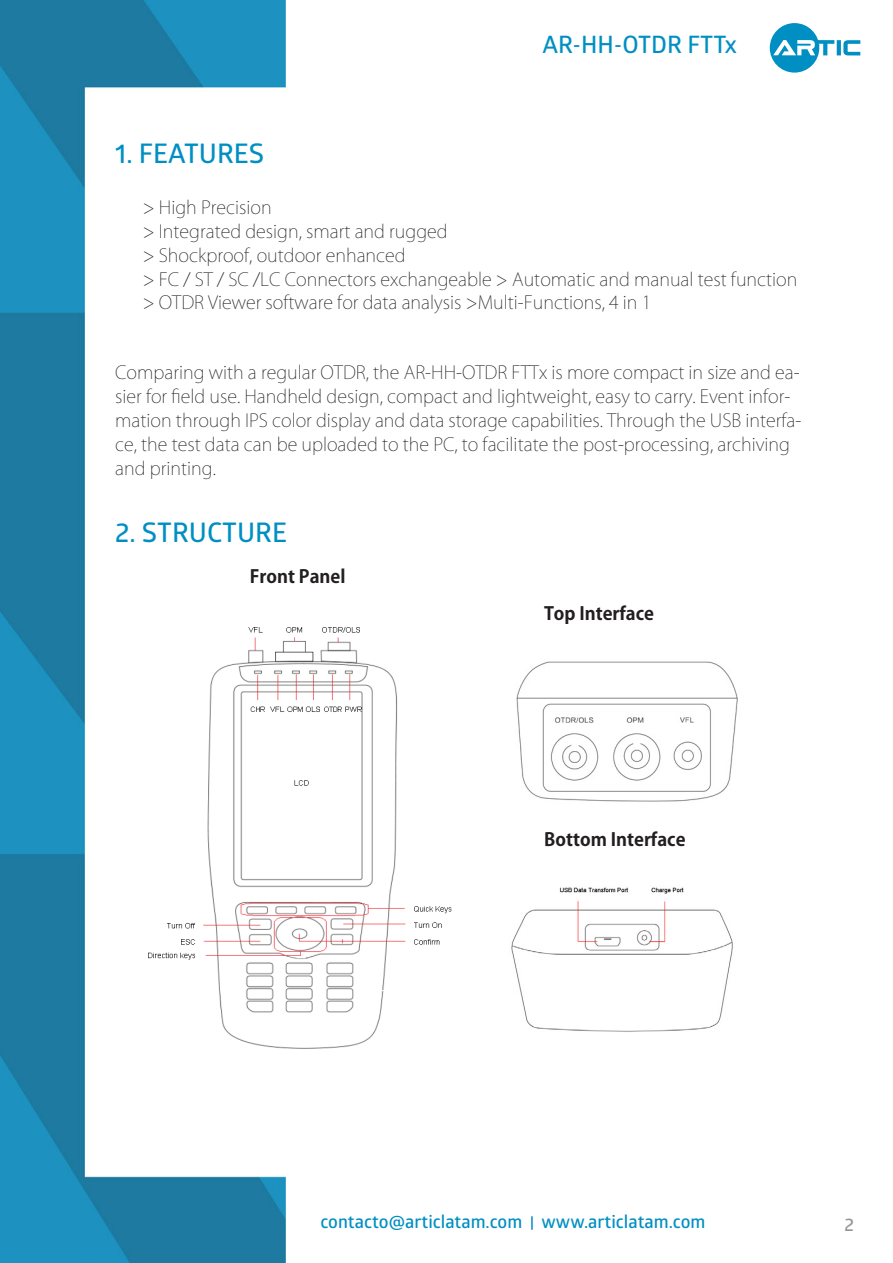
<style>
.page{position:relative;width:893px;height:1263px;background:#fff}
.page>*{position:absolute;margin:0;border:0;box-sizing:border-box;transform-origin:0 0}
.t1{font:27px "Glober Bold Free";color:#008fc2}
.t2{font:24px "Glober Bold Free";color:#008fc2}
.t3{font:200 18px/24px "Koz Go Pr 6 N";color:#231f20}
.t4{font:18px "Glober Bold Free";color:#008fc2}
.t5{font:700 18px "Koz Go Pr 6 N";color:#231f20}
.t6{font:18px "Glober Bold Free";color:#939598}
</style>
<div class="page">
<img style="left:0;top:0;width:285px;height:1263px">
<svg style="left:837px;top:40px;width:4px;height:15px"></svg>
<svg style="left:843px;top:40px;width:17px;height:15px"></svg>
<svg style="left:770px;top:23px;width:64px;height:50px"></svg>
<svg style="left:531px;top:1216px;width:2px;height:14px"></svg>
<img style="left:123px;top:607px;width:329px;height:475px">
<img style="left:516px;top:661px;width:222px;height:141px">
<img style="left:511px;top:887px;width:222px;height:145px">
<h1 class="t1" style="left:115px;top:134px;width:151px">1. FEATURES</h1>
<h2 class="t2" style="left:542px;top:28px;width:196px">AR-HH-OTDR FTTx</h2>
<p class="t3" style="left:143px;top:195px;width:656px">&gt; High Precision<br>&gt; Integrated design, smart and rugged<br>&gt; Shockproof, outdoor enhanced<br>&gt; FC / ST / SC /LC Connectors exchangeable &gt; Automatic and manual test function &gt; OTDR Viewer software for data analysis &gt;Multi-Functions, 4 in 1</p>
<p class="t3" style="left:115px;top:361px;width:688px">Comparing with a regular OTDR, the AR-HH-OTDR FTTx is more compact in size and ea&shy;sier for field use. Handheld design, compact and lightweight, easy to carry. Event infor&shy;mation through IPS color display and data storage capabilities. Through the USB interfa&shy;ce, the test data can be uploaded to the PC, to facilitate the post-processing, archiving and printing.</p>
<h1 class="t1" style="left:115px;top:514px;width:173px">2. STRUCTURE</h1>
<p class="t5" style="left:250px;top:566px;width:97px">Front Panel</p>
<p class="t5" style="left:544px;top:604px;width:111px">Top Interface</p>
<p class="t5" style="left:544px;top:829px;width:143px">Bottom Interface</p>
<p class="t4" style="left:320px;top:1209px;width:386px">contacto@articlatam.com www.articlatam.com</p>
<p class="t6" style="left:844px;top:1211px;width:11px">2</p>
</div>
